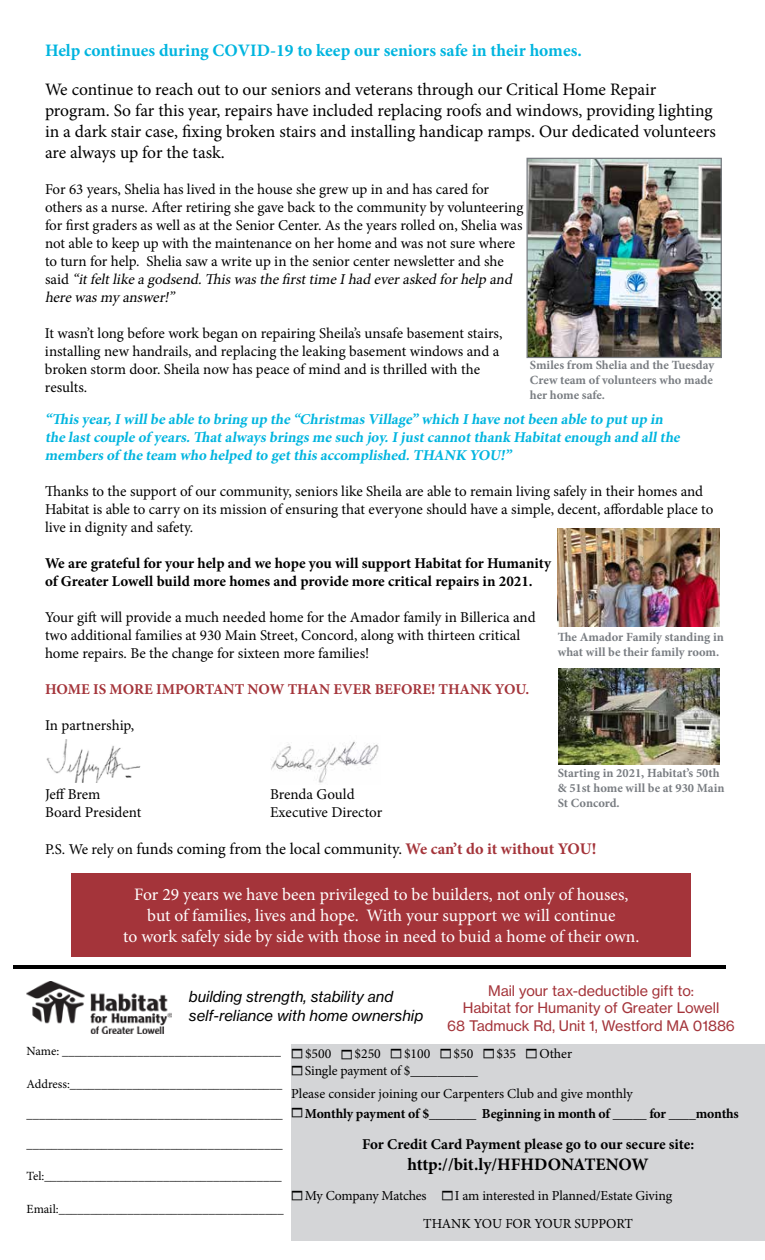
<style>
.page{position:relative;width:765px;height:1260px;background:#fff}
.page>*{position:absolute;margin:0;border:0;box-sizing:border-box;transform-origin:0 0}
.t1{font:17.5px/21px "Minion Pro";color:#000}
.t2{font:17.5px/21px "Minion Pro";letter-spacing:-.005em;color:#fff;text-align:center}
.t3{font:700 17.5px "Minion Pro";color:#00b5df}
.t4{font:700 17.5px "Minion Pro";letter-spacing:-.01em;color:#000}
.t5{font:16.25px "Minion Pro";color:#000}
.t6{font:15px/18px "Minion Pro";letter-spacing:-.005em;color:#000}
.t7{font:italic 700 15px/18px "Minion Pro";color:#00b5df}
.t8{font:700 15px/18px "Minion Pro";letter-spacing:-.005em;color:#000}
.t9{font:15px/18.8px "N Haas Grotesk TX Pro 56 It";color:#000}
.t10{font:700 15px "Minion Pro";color:#a4343a}
.t11{font:14.38px/17.5px "N Haas Grotesk TX Pro 55 Rg";color:#a4343a;text-align:center}
.t12{font:13.75px/23px "Minion Pro";letter-spacing:-.01em;color:#000}
.t13{font:700 13.75px "Minion Pro";letter-spacing:-.01em;color:#000}
.t14{font:12.5px "Minion Pro";letter-spacing:-.005em;color:#000}
.t15{font:700 12.5px/15px "Minion Pro";color:#797d82}
.s1{font-style:italic}
.s2{font-size:15px}
.s3{font-weight:700;color:#a4343a}
</style>
<div class="page">
<hr style="left:14px;top:965px;width:712px;height:4px;background:#000">
<div style="left:291px;top:1045px;width:474px;height:196px;background:#d4d5d7"></div>
<img style="left:271px;top:741px;width:108px;height:42px">
<img style="left:46px;top:740px;width:95px;height:42px">
<div style="left:72px;top:873px;width:619px;height:84px;background:#a4343a"></div>
<img style="left:27px;top:981px;width:145px;height:53px">
<img style="left:529px;top:160px;width:191px;height:196px">
<div style="left:527px;top:158px;width:195px;height:200px;border:1px solid #797d82"></div>
<img style="left:558px;top:528px;width:162px;height:98px">
<img style="left:558px;top:668px;width:162px;height:96px">
<p class="t3" style="left:45px;top:38px;width:538px">Help continues during COVID-19 to keep our seniors safe in their homes.</p>
<p class="t1" style="left:45px;top:79px;width:672px">We continue to reach out to our seniors and veterans through our Critical Home Repair program. So far this year, repairs have included replacing roofs and windows, providing lighting in a dark stair case, fixing broken stairs and installing handicap ramps. Our dedicated volunteers are always up for the task.</p>
<p class="t6" style="left:45px;top:181px;width:480px">For 63 years, Shelia has lived in the house she grew up in and has cared for others as a nurse. After retiring she gave back to the community by volunteering for first graders as well as at the Senior Center. As the years rolled on, Shelia was not able to keep up with the maintenance on her home and was not sure where to turn for help. Shelia saw a write up in the senior center newsletter and she<br>s a i d <span class="s1">“itfeltlikeagodsend.ThiswasthefirsttimeIhad everasked forhelp and herewasmy answer!”</span></p>
<p class="t6" style="left:45px;top:325px;width:459px">It wasn’t long before work began on repairing Sheila’s unsafe basement stairs, installing new handrails, and replacing the leaking basement windows and a broken storm door. Sheila now has peace of mind and is thrilled with the results.</p>
<p class="t7" style="left:45px;top:410px;width:640px">“Thisyear,Iwillbe able to bring up the “ChristmasVillage” which Ihave notbeen able to putup in the lastcouple of years.Thatalwaysbringsme such j oy.Ij ustcannotthank Habitatenough and allthe membersof the team who helped to getthisaccomplished.THANK YOU!”</p>
<p class="t6" style="left:45px;top:482px;width:670px">Thanks to the support of our community, seniors like Sheila are able to remain living safely in their homes and<br>Habitat is able to carry on its mission of ensuring that everyone should have a simple, decent, affordable place to live in dignity and safety.</p>
<p class="t8" style="left:45px;top:554px;width:507px">We are grateful for your help and we hope you will support Habitat for Humanity of Greater Lowell build more homes and provide more critical repairs in 2021.</p>
<p class="t6" style="left:45px;top:608px;width:492px">Your gift will provide a much needed home for the Amador family in Billerica and two additional families at 930 Main Street, Concord, along with thirteen critical home repairs. Be the change for sixteen more families!</p>
<p class="t10" style="left:45px;top:678px;width:486px">HOME IS MORE IMPORTANT NOW THAN EVER BEFORE! THANK YOU.</p>
<p class="t6" style="left:45px;top:716px;width:91px">In partnership,</p>
<p class="t15" style="left:530px;top:358px;width:186px;text-align:justify">Smiles from Shelia and the Tuesday Crew team of volunteers who made her home safe.</p>
<p class="t15" style="left:558px;top:629px;width:167px">The Amador Family standing in what will be their family room.</p>
<p class="t15" style="left:558px;top:765px;width:168px">Starting in 2021, Habitat’s 50th &amp; 51st home will be at 930 Main<br>St Concord.</p>
<p class="t6" style="left:45px;top:785px;width:57px">Jeff Brem</p>
<p class="t6" style="left:270px;top:785px;width:86px">Brenda Gould</p>
<p class="t6" style="left:45px;top:803px;width:98px">Board President</p>
<p class="t6" style="left:270px;top:803px;width:114px">Executive Director</p>
<p class="t5" style="left:45px;top:838px;width:553px"><span class="s2">P.S. We rely on</span> funds coming from the local community. <span class="s3">We can’t do it without YOU!</span></p>
<p class="t2" style="left:123px;top:884px;width:518px">For 29 years we have been privileged to be builders, not only of houses, but of families, lives and hope. With your support we will continue<br>to work safely side by side with those in need to buid a home of their own.</p>
<p class="t11" style="left:447px;top:982px;width:289px">Mail your tax-deductible gift to:<br>Habitat for Humanity of Greater Lowell<br>68 Tadmuck Rd, Unit 1, Westford MA 01886</p>
<p class="t9" style="left:189px;top:987px;width:236px">building strength, stability and self-reliance with home ownership</p>
<p class="t14" style="left:27px;top:1043px;width:256px">Name: ___________________________________</p>
<p class="t14" style="left:27px;top:1075px;width:257px">Address:__________________________________</p>
<p class="t14" style="left:27px;top:1105px;width:258px">_________________________________________</p>
<p class="t14" style="left:27px;top:1135px;width:258px">_________________________________________</p>
<p class="t14" style="left:27px;top:1168px;width:257px">Tel:______________________________________</p>
<p class="t14" style="left:27px;top:1200px;width:259px">Email:____________________________________</p>
<p class="t12" style="left:305px;top:1043px;width:28px">$500</p>
<p class="t12" style="left:355px;top:1043px;width:28px">$250</p>
<p class="t12" style="left:404px;top:1043px;width:28px">$100</p>
<p class="t12" style="left:454px;top:1043px;width:21px">$50</p>
<p class="t12" style="left:496px;top:1043px;width:21px">$35</p>
<p class="t12" style="left:539px;top:1043px;width:34px">Other</p>
<p class="t12" style="left:291px;top:1059px;width:343px;text-indent:14px">Single payment of $__________<br>Please consider joining our Carpenters Club and give monthly</p>
<p class="t13" style="left:305px;top:1104px;width:436px">Monthly payment of $_______ Beginning in month of _____ for ____months</p>
<p class="t8" style="left:362px;top:1135px;width:334px">For Credit Card Payment please go to our secure site:</p>
<p class="t4" style="left:407px;top:1152px;width:243px">http://bit.ly/HFHDONATENOW</p>
<p class="t12" style="left:305px;top:1184px;width:123px">My Company Matches</p>
<p class="t12" style="left:423px;top:1182px;width:250px;line-height:27.8px;text-indent:32px">I am interested in Planned/Estate Giving<br>THANK YOU FOR YOUR SUPPORT</p>
</div>
